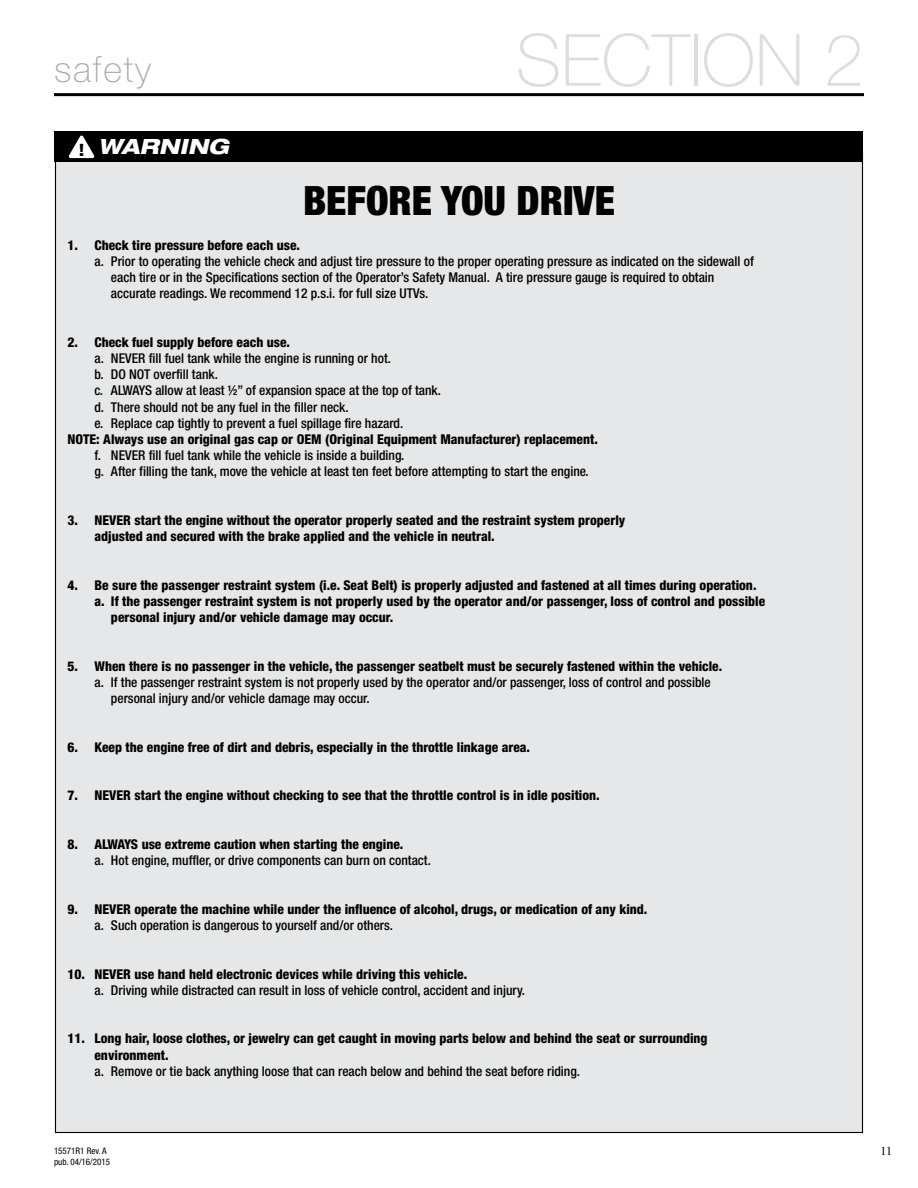
<style>
.page{position:relative;width:918px;height:1188px;background:#fff}
.page>*{position:absolute;margin:0;border:0;box-sizing:border-box;transform-origin:0 0}
.t1{font:100 72px "Helvetica Neue";color:#dcddde}
.t2{font:900 condensed 40.5px "Helvetica Neue";color:#000}
.t3{font:100 36px "Helvetica Neue";letter-spacing:.05em;color:#a7a9ac}
.t4{font:italic 800 expanded 21px "Helvetica Neue";color:#fff}
.t5{font:800 condensed 13.5px/16.2px "Helvetica Neue";color:#000}
.t6{font:500 condensed 13.5px/16.2px "Helvetica Neue";color:#000}
.t7{font:12px "Times";color:#000}
.t8{font:condensed 9px "Helvetica Neue";color:#000}
.s1{font-weight:700;font-style:normal;font-size:17.1px;color:#000}
</style>
<div class="page">
<hr style="left:54px;top:93px;width:810px;height:3px;background:#000">
<div style="left:56px;top:152px;width:806px;height:980px;background:#e6e7e8"></div>
<div style="left:55px;top:131px;width:808px;height:30px;background:#000"></div>
<svg style="left:68px;top:135px;width:27px;height:23px"></svg>
<h3 class="t3" style="left:54px;top:49px;width:98px">safety</h3>
<h3 class="t4" style="left:79px;top:133px;width:152px"><span class="s1">!</span> WARNING</h3>
<h1 class="t1" style="left:516px;top:19px;width:350px">SECTION 2</h1>
<h2 class="t2" style="left:303px;top:176px;width:313px">BEFORE YOU DRIVE</h2>
<p class="t5" style="left:68px;top:236px;width:234px">1. Check tire pressure before each use.</p>
<p class="t6" style="left:111px;top:253px;width:644px;text-indent:-16px">a. Prior to operating the vehicle check and adjust tire pressure to the proper operating pressure as indicated on the sidewall of each tire or in the Specifications section of the Operator’s Safety Manual. A tire pressure gauge is required to obtain accurate readings. We recommend 12 p.s.i. for full size UTVs.</p>
<p class="t5" style="left:68px;top:334px;width:224px">2. Check fuel supply before each use.</p>
<p class="t6" style="left:94px;top:350px;width:348px">a. NEVER fill fuel tank while the engine is running or hot.<br>b. DO NOT overfill tank.<br>c. ALWAYS allow at least ½” of expansion space at the top of tank. d. There should not be any fuel in the filler neck.<br>e. Replace cap tightly to prevent a fuel spillage fire hazard.</p>
<p class="t5" style="left:68px;top:431px;width:532px">NOTE: Always use an original gas cap or OEM (Original Equipment Manufacturer) replacement.</p>
<p class="t6" style="left:94px;top:447px;width:496px">f. NEVER fill fuel tank while the vehicle is inside a building.<br>g. After filling the tank, move the vehicle at least ten feet before attempting to start the engine.</p>
<p class="t5" style="left:94px;top:512px;width:532px;text-indent:-27px">3. NEVER start the engine without the operator properly seated and the restraint system properly adjusted and secured with the brake applied and the vehicle in neutral.</p>
<p class="t5" style="left:68px;top:577px;width:691px">4. Be sure the passenger restraint system (i.e. Seat Belt) is properly adjusted and fastened at all times during operation.</p>
<p class="t5" style="left:94px;top:593px;width:672px">a. If the passenger restraint system is not properly used by the operator and/or passenger, loss of control and possible</p>
<p class="t5" style="left:111px;top:609px;width:284px">personal injury and/or vehicle damage may occur.</p>
<p class="t5" style="left:68px;top:658px;width:656px">5. When there is no passenger in the vehicle, the passenger seatbelt must be securely fastened within the vehicle.</p>
<p class="t6" style="left:111px;top:674px;width:601px;text-indent:-16px">a. If the passenger restraint system is not properly used by the operator and/or passenger, loss of control and possible personal injury and/or vehicle damage may occur.</p>
<p class="t5" style="left:68px;top:739px;width:464px">6. Keep the engine free of dirt and debris, especially in the throttle linkage area.</p>
<p class="t5" style="left:68px;top:787px;width:534px">7. NEVER start the engine without checking to see that the throttle control is in idle position.</p>
<p class="t5" style="left:68px;top:836px;width:337px">8. ALWAYS use extreme caution when starting the engine.</p>
<p class="t6" style="left:95px;top:852px;width:338px">a. Hot engine, muffler, or drive components can burn on contact.</p>
<p class="t5" style="left:68px;top:901px;width:581px">9. NEVER operate the machine while under the influence of alcohol, drugs, or medication of any kind.</p>
<p class="t6" style="left:95px;top:917px;width:300px">a. Such operation is dangerous to yourself and/or others.</p>
<p class="t5" style="left:68px;top:965px;width:401px">10. NEVER use hand held electronic devices while driving this vehicle.</p>
<p class="t6" style="left:95px;top:982px;width:432px">a. Driving while distracted can result in loss of vehicle control, accident and injury.</p>
<p class="t5" style="left:95px;top:1030px;width:615px;text-indent:-27px">11. Long hair, loose clothes, or jewelry can get caught in moving parts below and behind the seat or surrounding environment.</p>
<p class="t6" style="left:95px;top:1063px;width:487px">a. Remove or tie back anything loose that can reach below and behind the seat before riding.</p>
<p class="t8" style="left:54px;top:1145px;width:54px">15571R1 Rev. A</p>
<p class="t8" style="left:54px;top:1157px;width:58px">pub. 04/16/2015</p>
<p class="t7" style="left:880px;top:1140px;width:13px">11</p>
</div>
